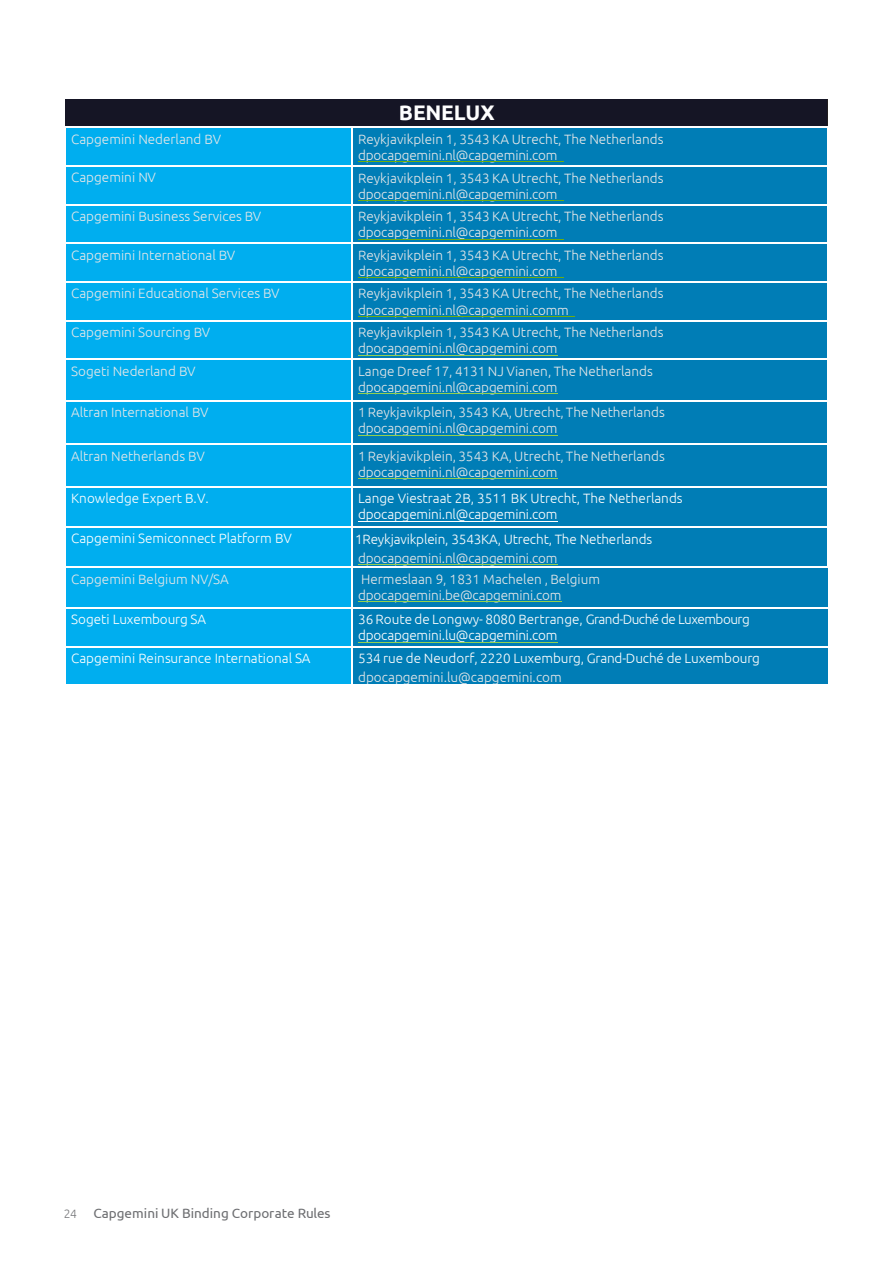
<style>
.page{position:relative;width:894px;height:1264px;background:#fff}
.page>*{position:absolute;margin:0;border:0;box-sizing:border-box;transform-origin:0 0}
.t1{font:700 21px "Ubuntu";letter-spacing:-.01em;color:#fff}
.t2{font:300 13.5px/16px "Ubuntu";color:#e6e7e8}
.t3{font:300 13.5px/16px "Ubuntu";letter-spacing:-.005em;color:#fff}
.t4{font:13.5px "Ubuntu";color:#6d6e71}
.s1{font-weight:300;font-size:12px;color:#77787b}
</style>
<div class="page">
<div style="left:65px;top:99px;width:762px;height:28px;background:#151525"></div>
<div style="left:65px;top:128px;width:286px;height:37px;background:#00aeef"></div>
<div style="left:352px;top:128px;width:475px;height:37px;background:#007db6"></div>
<hr style="left:358px;top:161px;width:205px;height:1px;background:#6eac10">
<svg style="left:827px;top:99px;width:1px;height:27px"></svg>
<div style="left:65px;top:166px;width:286px;height:38px;background:#00aeef"></div>
<div style="left:352px;top:166px;width:475px;height:38px;background:#007db6"></div>
<hr style="left:358px;top:200px;width:205px;height:1px;background:#6eac10">
<div style="left:65px;top:205px;width:286px;height:37px;background:#00aeef"></div>
<div style="left:352px;top:205px;width:475px;height:37px;background:#007db6"></div>
<hr style="left:358px;top:238px;width:205px;height:1px;background:#6eac10">
<div style="left:65px;top:244px;width:286px;height:37px;background:#00aeef"></div>
<div style="left:352px;top:244px;width:475px;height:37px;background:#007db6"></div>
<hr style="left:358px;top:277px;width:205px;height:1px;background:#6eac10">
<div style="left:65px;top:282px;width:286px;height:38px;background:#00aeef"></div>
<div style="left:352px;top:282px;width:475px;height:38px;background:#007db6"></div>
<hr style="left:358px;top:316px;width:216px;height:1px;background:#6eac10">
<div style="left:65px;top:321px;width:286px;height:37px;background:#00aeef"></div>
<div style="left:352px;top:321px;width:475px;height:37px;background:#007db6"></div>
<hr style="left:358px;top:354px;width:199px;height:1px;background:#92d050">
<div style="left:65px;top:359px;width:286px;height:41px;background:#00aeef"></div>
<div style="left:352px;top:359px;width:475px;height:41px;background:#007db6"></div>
<hr style="left:358px;top:393px;width:199px;height:1px;background:#92d050">
<div style="left:65px;top:401px;width:286px;height:42px;background:#00aeef"></div>
<div style="left:352px;top:401px;width:475px;height:42px;background:#007db6"></div>
<hr style="left:358px;top:434px;width:199px;height:1px;background:#92d050">
<div style="left:65px;top:444px;width:286px;height:42px;background:#00aeef"></div>
<div style="left:352px;top:444px;width:475px;height:42px;background:#007db6"></div>
<hr style="left:358px;top:478px;width:199px;height:1px;background:#92d050">
<div style="left:65px;top:487px;width:286px;height:39px;background:#00aeef"></div>
<div style="left:352px;top:487px;width:475px;height:39px;background:#007db6"></div>
<hr style="left:358px;top:520px;width:199px;height:1px;background:#fff">
<div style="left:65px;top:527px;width:286px;height:39px;background:#00aeef"></div>
<div style="left:352px;top:527px;width:475px;height:39px;background:#007db6"></div>
<hr style="left:358px;top:564px;width:199px;height:1px;background:#92d050">
<div style="left:65px;top:568px;width:286px;height:39px;background:#00aeef"></div>
<div style="left:352px;top:568px;width:475px;height:39px;background:#007db6"></div>
<hr style="left:358px;top:601px;width:203px;height:1px;background:#92d050">
<div style="left:65px;top:608px;width:286px;height:37px;background:#00aeef"></div>
<div style="left:352px;top:608px;width:475px;height:37px;background:#007db6"></div>
<hr style="left:358px;top:641px;width:199px;height:1px;background:#92d050">
<div style="left:65px;top:647px;width:286px;height:37px;background:#00aeef"></div>
<div style="left:352px;top:647px;width:475px;height:18px;background:#007db6"></div>
<div style="left:352px;top:665px;width:475px;height:19px;background:#007db6"></div>
<p class="t1" style="left:399px;top:100px;width:97px">BENELUX</p>
<p class="t2" style="left:71px;top:130px;width:151px">Capgemini Nederland BV</p>
<p class="t2" style="left:358px;top:131px;width:307px">Reykjavikplein 1, 3543 KA Utrecht, The Netherlands dpocapgemini.nl@capgemini.com</p>
<p class="t2" style="left:71px;top:169px;width:86px">Capgemini NV</p>
<p class="t2" style="left:358px;top:169px;width:307px">Reykjavikplein 1, 3543 KA Utrecht, The Netherlands dpocapgemini.nl@capgemini.com</p>
<p class="t2" style="left:71px;top:208px;width:192px">Capgemini Business Services BV</p>
<p class="t2" style="left:358px;top:208px;width:307px">Reykjavikplein 1, 3543 KA Utrecht, The Netherlands dpocapgemini.nl@capgemini.com</p>
<p class="t2" style="left:71px;top:246px;width:166px">Capgemini International BV</p>
<p class="t2" style="left:358px;top:247px;width:307px">Reykjavikplein 1, 3543 KA Utrecht, The Netherlands dpocapgemini.nl@capgemini.com</p>
<p class="t2" style="left:71px;top:285px;width:210px">Capgemini Educational Services BV</p>
<p class="t2" style="left:358px;top:285px;width:307px">Reykjavikplein 1, 3543 KA Utrecht, The Netherlands dpocapgemini.nl@capgemini.comm</p>
<p class="t2" style="left:71px;top:324px;width:141px">Capgemini Sourcing BV</p>
<p class="t2" style="left:358px;top:324px;width:307px">Reykjavikplein 1, 3543 KA Utrecht, The Netherlands dpocapgemini.nl@capgemini.com</p>
<p class="t2" style="left:71px;top:362px;width:126px">Sogeti Nederland BV</p>
<p class="t2" style="left:358px;top:362px;width:296px">Lange Dreef 17, 4131 NJ Vianen, The Netherlands dpocapgemini.nl@capgemini.com</p>
<p class="t2" style="left:71px;top:404px;width:139px">Altran International BV</p>
<p class="t2" style="left:358px;top:404px;width:308px">1 Reykjavikplein, 3543 KA, Utrecht, The Netherlands dpocapgemini.nl@capgemini.com</p>
<p class="t2" style="left:71px;top:447px;width:135px">Altran Netherlands BV</p>
<p class="t2" style="left:358px;top:447px;width:308px">1 Reykjavikplein, 3543 KA, Utrecht, The Netherlands dpocapgemini.nl@capgemini.com</p>
<p class="t3" style="left:71px;top:490px;width:139px">Knowledge Expert B.V.</p>
<p class="t3" style="left:358px;top:490px;width:326px">Lange Viestraat 2B, 3511 BK Utrecht, The Netherlands dpocapgemini.nl@capgemini.com</p>
<p class="t3" style="left:71px;top:530px;width:222px">Capgemini Semiconnect Platform BV</p>
<p class="t3" style="left:355px;top:530px;width:298px">1Reykjavikplein, 3543KA, Utrecht, The Netherlands</p>
<p class="t2" style="left:358px;top:549px;width:201px">dpocapgemini.nl@capgemini.com</p>
<p class="t2" style="left:71px;top:570px;width:159px">Capgemini Belgium NV/SA</p>
<p class="t2" style="left:358px;top:570px;width:243px">Hermeslaan 9, 1831 Machelen , Belgium dpocapgemini.be@capgemini.com</p>
<p class="t3" style="left:71px;top:611px;width:136px">Sogeti Luxembourg SA</p>
<p class="t3" style="left:358px;top:611px;width:393px">36 Route de Longwy- 8080 Bertrange, Grand-Duché de Luxembourg dpocapgemini.lu@capgemini.com</p>
<p class="t3" style="left:71px;top:649px;width:241px">Capgemini Reinsurance International SA</p>
<p class="t3" style="left:358px;top:649px;width:403px">534 rue de Neudorf, 2220 Luxemburg, Grand-Duché de Luxembourg</p>
<p class="t2" style="left:358px;top:668px;width:205px">dpocapgemini.lu@capgemini.com</p>
<p class="t4" style="left:64px;top:1204px;width:268px"><span class="s1">24</span> Capgemini UK Binding Corporate Rules</p>
</div>
